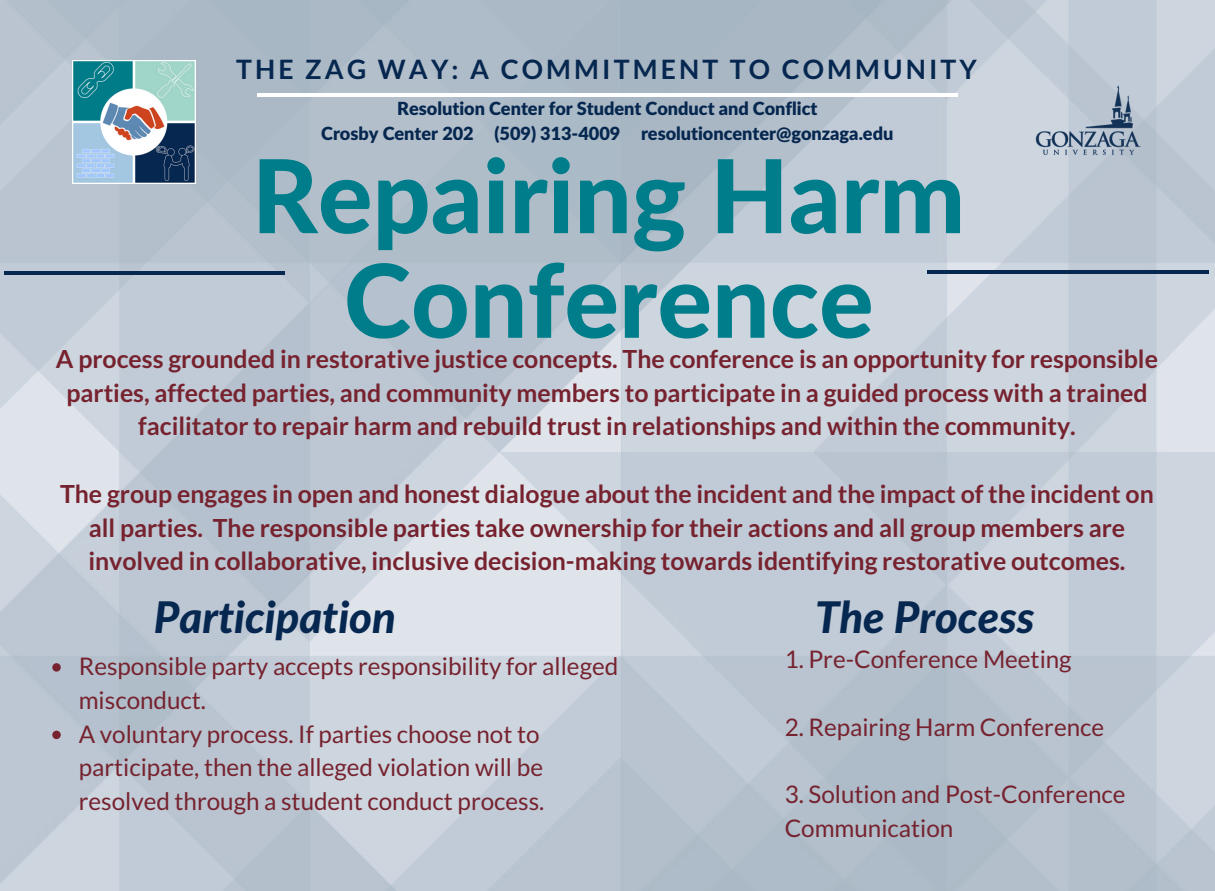
<style>
.page{position:relative;width:1215px;height:891px;background:#fff}
.page>*{position:absolute;margin:0;border:0;box-sizing:border-box;transform-origin:0 0}
.t1{font:800 101.92px/104.6px "Lato Latin";color:#007d8a;text-align:center}
.t2{font:italic 800 43.65px "Lato";color:#06274f}
.t3{font:700 26.78px "Lato";letter-spacing:.12em;color:#06274f}
.t4{font:700 24.97px/33.8px "Lato";color:#76232f;text-align:center}
.t5{font:24.3px/33.8px "Lato";color:#76232f}
.t6{font:900 18px/25.2px "Lato Latin";color:#06274f;text-align:center}
</style>
<div class="page">
<img style="left:0;top:0;width:1215px;height:891px">
<hr style="left:257px;top:94px;width:21px;height:3px;background:#fff">
<hr style="left:937px;top:94px;width:21px;height:3px;background:#fff">
<hr style="left:277px;top:94px;width:144px;height:3px;background:#fff">
<hr style="left:421px;top:94px;width:144px;height:3px;background:#fff">
<hr style="left:565px;top:94px;width:144px;height:3px;background:#fff">
<hr style="left:708px;top:94px;width:144px;height:3px;background:#fff">
<hr style="left:852px;top:94px;width:86px;height:3px;background:#fff">
<hr style="left:4px;top:272px;width:21px;height:3px;background:#06274f">
<hr style="left:264px;top:272px;width:20px;height:3px;background:#06274f">
<hr style="left:24px;top:272px;width:144px;height:3px;background:#06274f">
<hr style="left:167px;top:272px;width:97px;height:3px;background:#06274f">
<hr style="left:927px;top:270px;width:21px;height:3px;background:#06274f">
<hr style="left:1188px;top:270px;width:21px;height:3px;background:#06274f">
<hr style="left:947px;top:270px;width:144px;height:3px;background:#06274f">
<hr style="left:1091px;top:270px;width:98px;height:3px;background:#06274f">
<img style="left:73px;top:61px;width:123px;height:123px">
<img style="left:1011px;top:61px;width:155px;height:120px">
<svg style="left:52px;top:663px;width:9px;height:9px"></svg>
<svg style="left:52px;top:731px;width:9px;height:8px"></svg>
<h1 class="t3" style="left:236px;top:53px;width:742px">THE ZAG WAY: A COMMITMENT TO COMMUNITY</h1>
<h2 class="t6" style="left:321px;top:95px;width:574px">Resolution Center for Student Conduct and Conflict<br>Crosby Center 202 (509) 313-4009 resolutioncenter@gonzaga.edu</h2>
<h3 class="t1" style="left:252px;top:141px;width:715px">Repairing Harm<br>Conference</h3>
<p class="t4" style="left:56px;top:341px;width:1104px">A process grounded in restorative justice concepts. The conference is an opportunity for responsible parties, affected parties, and community members to participate in a guided process with a trained facilitator to repair harm and rebuild trust in relationships and within the community.</p>
<p class="t4" style="left:60px;top:476px;width:1095px">The group engages in open and honest dialogue about the incident and the impact of the incident on all parties. The responsible parties take ownership for their actions and all group members are involved in collaborative, inclusive decision-making towards identifying restorative outcomes.</p>
<h4 class="t2" style="left:154px;top:590px;width:244px">Participation</h4>
<p class="t5" style="left:79px;top:649px;width:541px">Responsible party accepts responsibility for alleged misconduct.<br>A voluntary process. If parties choose not to participate, then the alleged violation will be resolved through a student conduct process.</p>
<h5 class="t2" style="left:815px;top:590px;width:221px">The Process</h5>
<p class="t5" style="left:785px;top:642px;width:289px">1. Pre-Conference Meeting</p>
<p class="t5" style="left:785px;top:709px;width:321px">2. Repairing Harm Conference</p>
<p class="t5" style="left:785px;top:777px;width:342px">3. Solution and Post-Conference<br>Communication</p>
</div>
